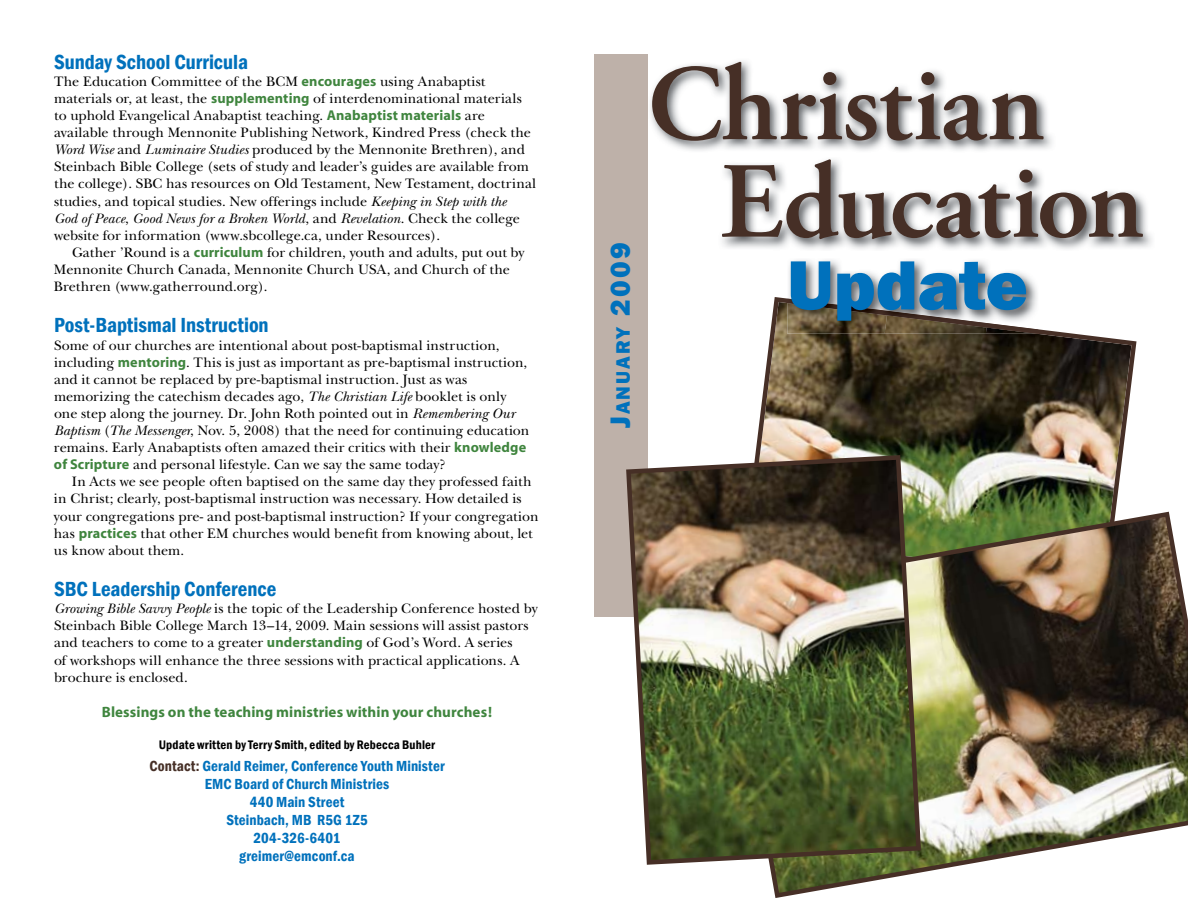
<style>
.page{position:relative;width:1188px;height:918px;background:#fff}
.page>*{position:absolute;margin:0;border:0;box-sizing:border-box;transform-origin:0 0}
.t1{font:600 108px/97.5px "Adobe Garamond Pro";letter-spacing:-.01em;color:#462f26}
.t2{font:800 72px "Franklin Gothic";letter-spacing:-.005em;color:#0071bc}
.t3{font:600 condensed 21px "Franklin Gothic";color:#0071bc}
.t4{font:800 19.95px "Franklin Gothic";letter-spacing:.1em;color:#0071bc}
.t5{font:600 condensed 15px/18px "Franklin Gothic";letter-spacing:.005em;color:#0071bc;text-align:center}
.t6{font:700 15px "Myriad";letter-spacing:.005em;color:#3f853e}
.t7{font:14.25px/17.1px "New Baskerville";letter-spacing:.005em;color:#000}
.t8{font:600 condensed 12.75px "Franklin Gothic";letter-spacing:.015em;color:#000}
.s1{font-family:"Myriad";font-weight:700;color:#3f853e}
.s2{font-style:italic}
.s3{color:#462f26}
.s4{font-size:28.5px}
</style>
<div class="page">
<div style="left:594px;top:54px;width:54px;height:562px;background:#beb1a9"></div>
<img style="left:755px;top:297px;width:382px;height:215px">
<img style="left:650px;top:61px;width:502px;height:188px">
<img style="left:787px;top:260px;width:252px;height:39px">
<img style="left:787px;top:299px;width:252px;height:35px">
<img style="left:769px;top:512px;width:419px;height:386px">
<img style="left:626px;top:455px;width:295px;height:410px">
<h3 class="t3" style="left:54px;top:48px;width:196px">Sunday School Curricula</h3>
<p class="t7" style="left:54px;top:73px;width:484px">The Education Committee of the BCM <span class="s1">encourages</span> using Anabaptist materials or, at least, the <span class="s1">supplementing</span> of interdenominational materials to uphold Evangelical Anabaptist teaching. <span class="s1">Anabaptist materials</span> are available through Mennonite Publishing Network, Kindred Press (check the <span class="s2">Word Wise</span> and <span class="s2">Luminaire Studies</span> produced by the Mennonite Brethren), and Steinbach Bible College (sets of study and leader’s guides are available from the college). SBC has resources on Old Testament, New Testament, doctrinal studies, and topical studies. New offerings include <span class="s2">Keeping in Step with the<br>God of Peace</span>, <span class="s2">Good News for a Broken World</span>, and <span class="s2">Revelation</span>. Check the college website for information (www.sbcollege.ca, under Resources).</p>
<p class="t7" style="left:54px;top:244px;width:472px;text-indent:18px">Gather ’Round is a <span class="s1">curriculum</span> for children, youth and adults, put out by<br>Mennonite Church Canada, Mennonite Church USA, and Church of the<br>Brethren (www.gatherround.org).</p>
<h3 class="t3" style="left:54px;top:311px;width:216px">Post-Baptismal Instruction</h3>
<p class="t7" style="left:54px;top:336px;width:477px">Some of our churches are intentional about post-baptismal instruction, including <span class="s1">mentoring</span>. This is just as important as pre-baptismal instruction, and it cannot be replaced by pre-baptismal instruction. Just as was memorizing the catechism decades ago, <span class="s2">The Christian Life</span> booklet is only one step along the journey. Dr. John Roth pointed out in <span class="s2">Remembering Our Baptism</span> (<span class="s2">The Messenger</span>, Nov. 5, 2008) that the need for continuing education remains. Early Anabaptists often amazed their critics with their <span class="s1">knowledge of Scripture</span> and personal lifestyle. Can we say the same today?</p>
<p class="t7" style="left:54px;top:473px;width:486px;text-indent:18px">In Acts we see people often baptised on the same day they professed faith in Christ; clearly, post-baptismal instruction was necessary. How detailed is your congregations pre- and post-baptismal instruction? If your congregation has <span class="s1">practices</span> that other EM churches would benefit from knowing about, let us know about them.</p>
<h3 class="t3" style="left:54px;top:575px;width:224px">SBC Leadership Conference</h3>
<p class="t7" style="left:54px;top:600px;width:485px"><span class="s2">Growing Bible Savvy People</span> is the topic of the Leadership Conference hosted by Steinbach Bible College March 13–14, 2009. Main sessions will assist pastors and teachers to come to a greater <span class="s1">understanding</span> of God’s Word. A series<br>of workshops will enhance the three sessions with practical applications. A brochure is enclosed.</p>
<p class="t6" style="left:102px;top:704px;width:392px">Blessings on the teaching ministries within your churches!</p>
<p class="t8" style="left:159px;top:736px;width:278px">Update written by Terry Smith, edited by Rebecca Buhler</p>
<p class="t5" style="left:149px;top:757px;width:297px"><span class="s3">Contact:</span> Gerald Reimer, Conference Youth Minister<br>EMC Board of Church Ministries<br>440 Main Street<br>Steinbach, MB R5G 1Z5<br>204-326-6401<br>greimer@emconf.ca</p>
<h3 class="t4" style="left:610px;top:428px;width:187px;rotate:-90deg"><span class="s4">J</span>ANUARY <span class="s4">2009</span></h3>
<h1 class="t1" style="left:720px;top:57px;width:426px;text-indent:-72px">Christian<br>Education</h1>
<h2 class="t2" style="left:787px;top:239px;width:242px">Update</h2>
</div>
